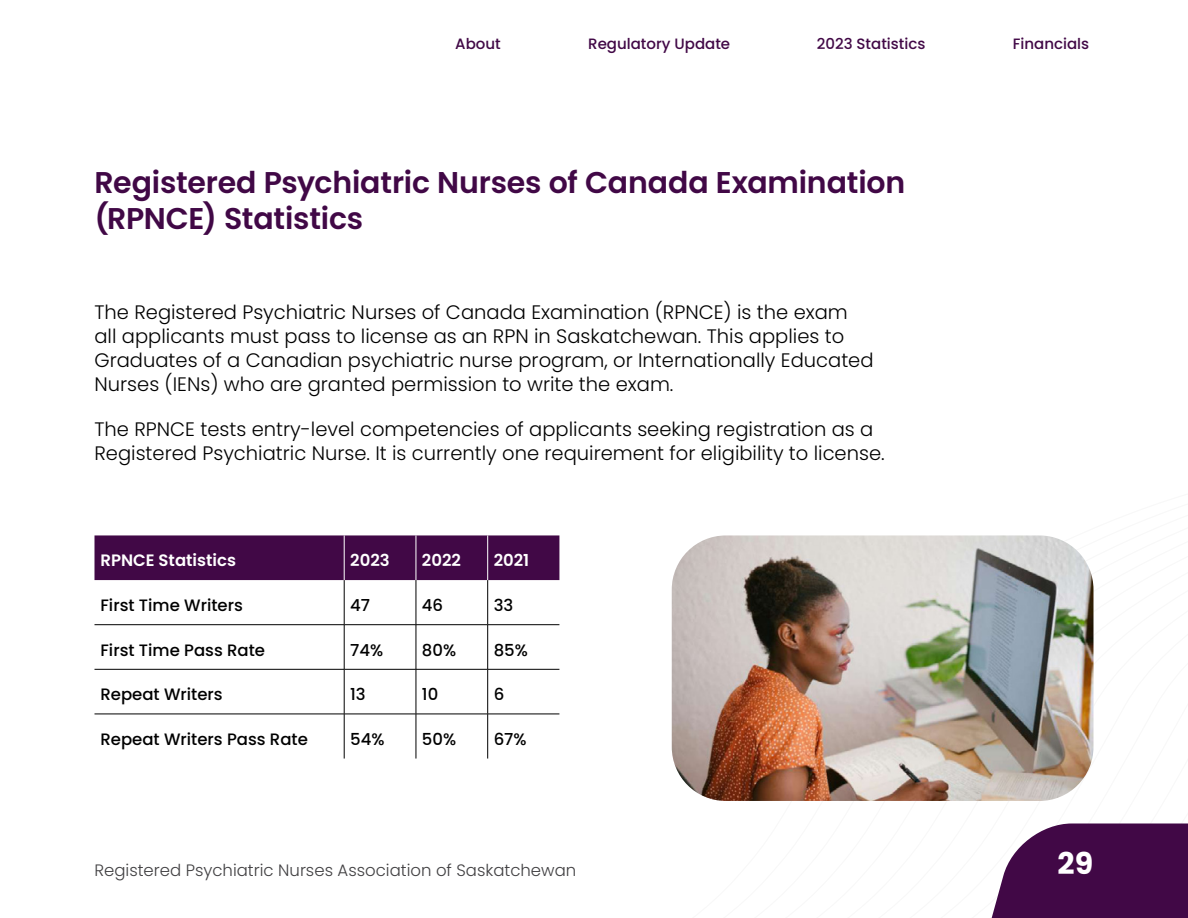
<style>
.page{position:relative;width:1188px;height:918px;background:#fff}
.page>*{position:absolute;margin:0;border:0;box-sizing:border-box;transform-origin:0 0}
.t1{font:600 30px/36px "Poppins";letter-spacing:-.005em;color:#410846}
.t2{font:700 30px "Poppins";color:#fff}
.t3{font:300 19.5px/24px "Poppins";color:#000}
.t4{font:500 16.5px "Poppins";color:#000}
.t5{font:300 16.5px "Poppins";color:#414042}
.t6{font:600 16.5px "Poppins";color:#fff}
.t7{font:500 15px "Poppins";color:#410846}
</style>
<div class="page">
<img style="left:672px;top:535px;width:422px;height:266px">
<div style="left:94px;top:535px;width:465px;height:45px;background:#410846"></div>
<hr style="left:344px;top:580px;width:1px;height:45px;background:#000">
<hr style="left:487px;top:580px;width:1px;height:45px;background:#000">
<hr style="left:94px;top:624px;width:250px;height:1px;background:#000">
<hr style="left:344px;top:624px;width:72px;height:1px;background:#000">
<hr style="left:344px;top:625px;width:1px;height:44px;background:#000">
<hr style="left:416px;top:624px;width:72px;height:1px;background:#000">
<hr style="left:488px;top:624px;width:71px;height:1px;background:#000">
<hr style="left:487px;top:625px;width:1px;height:44px;background:#000">
<hr style="left:94px;top:669px;width:250px;height:1px;background:#000">
<hr style="left:344px;top:669px;width:72px;height:1px;background:#000">
<hr style="left:344px;top:670px;width:1px;height:44px;background:#000">
<hr style="left:416px;top:669px;width:72px;height:1px;background:#000">
<hr style="left:488px;top:669px;width:71px;height:1px;background:#000">
<hr style="left:487px;top:670px;width:1px;height:44px;background:#000">
<hr style="left:94px;top:714px;width:250px;height:1px;background:#000">
<hr style="left:344px;top:714px;width:72px;height:1px;background:#000">
<hr style="left:344px;top:714px;width:1px;height:45px;background:#000">
<hr style="left:416px;top:714px;width:72px;height:1px;background:#000">
<hr style="left:488px;top:714px;width:71px;height:1px;background:#000">
<hr style="left:487px;top:714px;width:1px;height:45px;background:#000">
<hr style="left:344px;top:535px;width:1px;height:45px;background:#fff">
<hr style="left:416px;top:535px;width:1px;height:45px;background:#fff">
<hr style="left:487px;top:535px;width:1px;height:45px;background:#fff">
<hr style="left:416px;top:580px;width:1px;height:45px;background:#000">
<hr style="left:416px;top:625px;width:1px;height:44px;background:#000">
<hr style="left:416px;top:670px;width:1px;height:44px;background:#000">
<hr style="left:416px;top:714px;width:1px;height:45px;background:#000">
<svg style="left:991px;top:824px;width:197px;height:94px"></svg>
<p class="t7" style="left:455px;top:35px;width:47px">About</p>
<p class="t7" style="left:588px;top:35px;width:144px">Regulatory Update</p>
<p class="t7" style="left:817px;top:35px;width:110px">2023 Statistics</p>
<p class="t7" style="left:1013px;top:35px;width:78px">Financials</p>
<h1 class="t1" style="left:94px;top:165px;width:812px">Registered Psychiatric Nurses of Canada Examination (RPNCE) Statistics</h1>
<p class="t3" style="left:94px;top:301px;width:781px">The Registered Psychiatric Nurses of Canada Examination (RPNCE) is the exam all applicants must pass to license as an RPN in Saskatchewan. This applies to Graduates of a Canadian psychiatric nurse program, or Internationally Educated Nurses (IENs) who are granted permission to write the exam.</p>
<p class="t3" style="left:94px;top:417px;width:792px">The RPNCE tests entry-level competencies of applicants seeking registration as a<br>Registered Psychiatric Nurse. It is currently one requirement for eligibility to license.</p>
<p class="t6" style="left:100px;top:551px;width:137px">RPNCE Statistics</p>
<p class="t6" style="left:350px;top:551px;width:41px">2023</p>
<p class="t6" style="left:422px;top:551px;width:41px">2022</p>
<p class="t6" style="left:494px;top:551px;width:37px">2021</p>
<p class="t4" style="left:100px;top:596px;width:144px">First Time Writers</p>
<p class="t4" style="left:350px;top:596px;width:21px">47</p>
<p class="t4" style="left:422px;top:596px;width:23px">46</p>
<p class="t4" style="left:494px;top:596px;width:21px">33</p>
<p class="t4" style="left:100px;top:640px;width:166px">First Time Pass Rate</p>
<p class="t4" style="left:350px;top:640px;width:35px">74%</p>
<p class="t4" style="left:422px;top:640px;width:36px">80%</p>
<p class="t4" style="left:494px;top:640px;width:36px">85%</p>
<p class="t4" style="left:100px;top:685px;width:124px">Repeat Writers</p>
<p class="t4" style="left:350px;top:685px;width:17px">13</p>
<p class="t4" style="left:422px;top:685px;width:18px">10</p>
<p class="t4" style="left:494px;top:685px;width:12px">6</p>
<p class="t4" style="left:100px;top:730px;width:209px">Repeat Writers Pass Rate</p>
<p class="t4" style="left:350px;top:730px;width:36px">54%</p>
<p class="t4" style="left:422px;top:730px;width:36px">50%</p>
<p class="t4" style="left:494px;top:730px;width:34px">67%</p>
<p class="t5" style="left:94px;top:861px;width:483px">Registered Psychiatric Nurses Association of Saskatchewan</p>
<h1 class="t2" style="left:1058px;top:846px;width:37px">29</h1>
</div>
